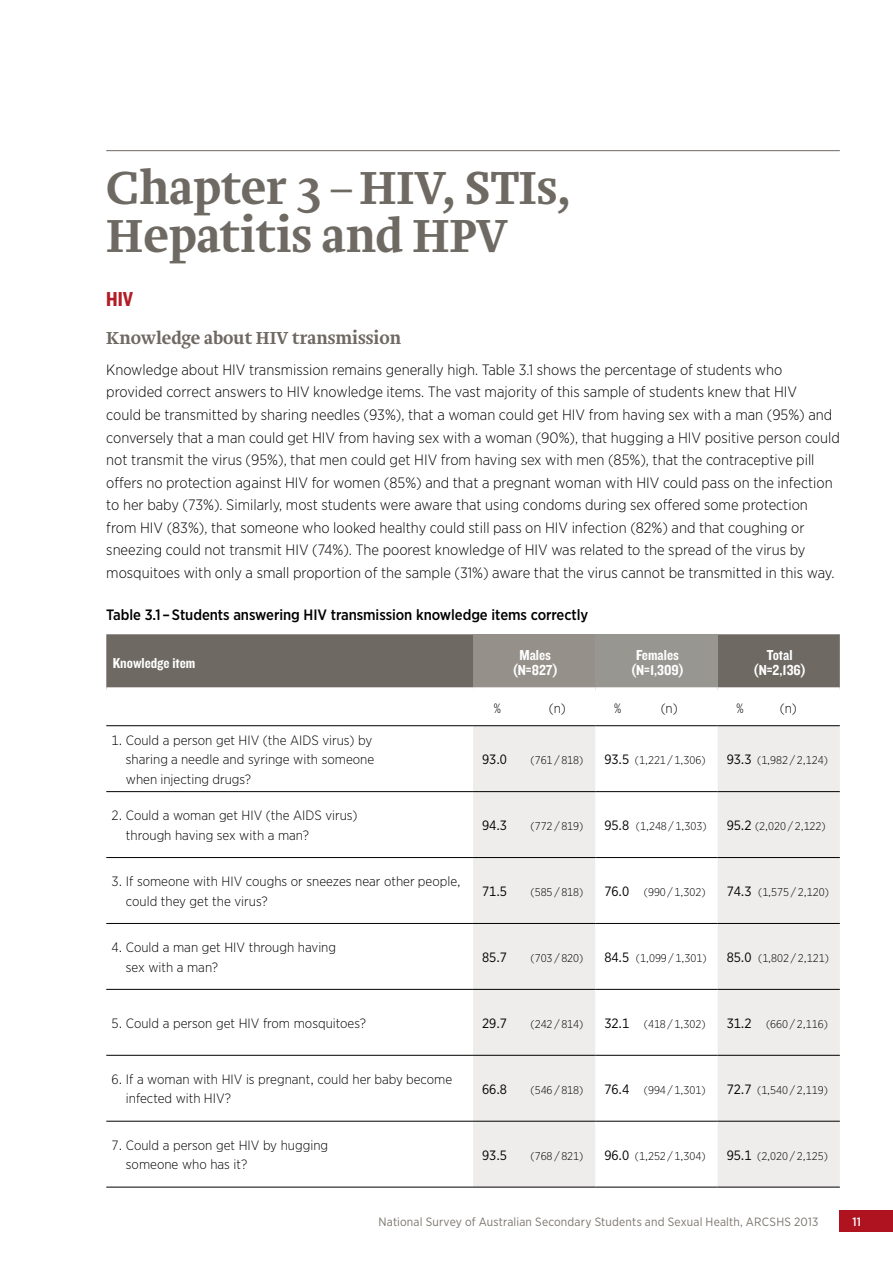
<style>
.page{position:relative;width:893px;height:1263px;background:#fff}
.page>*{position:absolute;margin:0;border:0;box-sizing:border-box;transform-origin:0 0}
.t1{font:500 48px/48px "Brioni Std";color:#6e6962}
.t2{font:21px "Knockout 50 Welterweight";color:#b21d27}
.t3{font:500 18px "Brioni Std";color:#6e6962}
.t4{font:300 15px/22.5px "Gotham Narrow";color:#000}
.t5{font:500 15px "Gotham Narrow";letter-spacing:-.005em;color:#000}
.t6{font:15px/15px "Knockout 50 Welterweight";color:#fff;text-align:center}
.t7{font:300 13.5px/19.5px "Gotham Narrow";color:#000}
.t8{font:13.5px "Gotham Narrow";letter-spacing:-.005em;color:#000}
.t9{font:12px "Gotham Narrow";letter-spacing:.015em;color:#7b756e}
.t10{font:500 12px "Gotham Narrow";color:#fff}
.t11{font:300 11.25px "Gotham Narrow";color:#000}
.s1{font-weight:400;font-size:13.5px}
</style>
<div class="page">
<div style="left:840px;top:1211px;width:53px;height:21px;background:#af131f"></div>
<hr style="left:106px;top:150px;width:734px;height:1px;background:#6e6962">
<div style="left:106px;top:634px;width:734px;height:53px;background:#6e6962"></div>
<div style="left:473px;top:634px;width:122px;height:55px;background:#96908a"></div>
<div style="left:595px;top:634px;width:123px;height:55px;background:#979691"></div>
<svg style="left:106px;top:726px;width:367px;height:461px"></svg>
<svg style="left:473px;top:726px;width:367px;height:461px;fill:#efedec"></svg>
<hr style="left:106px;top:791px;width:367px;height:1px;background:#000">
<hr style="left:473px;top:791px;width:122px;height:1px;background:#000">
<hr style="left:595px;top:791px;width:123px;height:1px;background:#000">
<hr style="left:106px;top:857px;width:367px;height:1px;background:#000">
<hr style="left:473px;top:857px;width:122px;height:1px;background:#000">
<hr style="left:595px;top:857px;width:123px;height:1px;background:#000">
<hr style="left:106px;top:923px;width:367px;height:1px;background:#000">
<hr style="left:473px;top:923px;width:122px;height:1px;background:#000">
<hr style="left:595px;top:923px;width:123px;height:1px;background:#000">
<hr style="left:106px;top:989px;width:367px;height:1px;background:#000">
<hr style="left:473px;top:989px;width:122px;height:1px;background:#000">
<hr style="left:595px;top:989px;width:123px;height:1px;background:#000">
<hr style="left:106px;top:1055px;width:367px;height:1px;background:#000">
<hr style="left:473px;top:1055px;width:122px;height:1px;background:#000">
<hr style="left:595px;top:1055px;width:123px;height:1px;background:#000">
<hr style="left:106px;top:1121px;width:367px;height:1px;background:#000">
<hr style="left:473px;top:1121px;width:122px;height:1px;background:#000">
<hr style="left:595px;top:1121px;width:123px;height:1px;background:#000">
<hr style="left:106px;top:1187px;width:367px;height:1px;background:#000">
<hr style="left:473px;top:1187px;width:122px;height:1px;background:#000">
<hr style="left:595px;top:1187px;width:123px;height:1px;background:#000">
<hr style="left:718px;top:791px;width:122px;height:1px;background:#000">
<hr style="left:718px;top:857px;width:122px;height:1px;background:#000">
<hr style="left:718px;top:923px;width:122px;height:1px;background:#000">
<hr style="left:718px;top:989px;width:122px;height:1px;background:#000">
<hr style="left:718px;top:1055px;width:122px;height:1px;background:#000">
<hr style="left:718px;top:1121px;width:122px;height:1px;background:#000">
<hr style="left:718px;top:1187px;width:122px;height:1px;background:#000">
<div style="left:473px;top:687px;width:122px;height:5px;background:#fff"></div>
<div style="left:595px;top:687px;width:123px;height:5px;background:#fff"></div>
<hr style="left:106px;top:725px;width:367px;height:1px;background:#000">
<hr style="left:473px;top:725px;width:122px;height:1px;background:#000">
<hr style="left:595px;top:725px;width:123px;height:1px;background:#000">
<hr style="left:718px;top:725px;width:122px;height:1px;background:#000">
<h1 class="t1" style="left:106px;top:164px;width:466px">Chapter 3–HIV, STIs,<br>Hepatitis and HPV</h1>
<h2 class="t2" style="left:106px;top:285px;width:28px">HIV</h2>
<p class="t3" style="left:106px;top:326px;width:296px">Knowledge about HIV transmission</p>
<p class="t4" style="left:106px;top:358px;width:735px">Knowledge about HIV transmission remains generally high. Table 3.1 shows the percentage of students who provided correct answers to HIV knowledge items. The vast majority of this sample of students knew that HIV<br>could be transmitted by sharing needles (93%), that a woman could get HIV from having sex with a man (95%) and conversely that a man could get HIV from having sex with a woman (90%), that hugging a HIV positive person could not transmit the virus (95%), that men could get HIV from having sex with men (85%), that the contraceptive pill offers no protection against HIV for women (85%) and that a pregnant woman with HIV could pass on the infection to her baby (73%). Similarly, most students were aware that using condoms during sex offered some protection from HIV (83%), that someone who looked healthy could still pass on HIV infection (82%) and that coughing or sneezing could not transmit HIV (74%). The poorest knowledge of HIV was related to the spread of the virus by mosquitoes with only a small proportion of the sample (31%) aware that the virus cannot be transmitted in this way.</p>
<p class="t5" style="left:106px;top:605px;width:483px">Table 3.1 – Students answering HIV transmission knowledge items correctly</p>
<p class="t6" style="left:113px;top:655px;width:84px">Knowledge item</p>
<p class="t6" style="left:512px;top:647px;width:47px">Males (N=827)</p>
<p class="t6" style="left:631px;top:647px;width:55px">Females (N=1,309)</p>
<p class="t6" style="left:753px;top:647px;width:54px">Total (N=2,136)</p>
<p class="t7" style="left:494px;top:698px;width:9px">%</p>
<p class="t7" style="left:549px;top:698px;width:19px">(n)</p>
<p class="t7" style="left:614px;top:698px;width:9px">%</p>
<p class="t7" style="left:661px;top:698px;width:19px">(n)</p>
<p class="t7" style="left:737px;top:698px;width:9px">%</p>
<p class="t7" style="left:780px;top:698px;width:19px">(n)</p>
<p class="t7" style="left:126px;top:730px;width:250px;text-indent:-14px">1. Could a person get HIV (the AIDS virus) by sharing a needle and syringe with someone when injecting drugs?</p>
<p class="t8" style="left:482px;top:751px;width:26px">93.0</p>
<p class="t11" style="left:531px;top:753px;width:54px">(761 / 818)</p>
<p class="t11" style="left:604px;top:753px;width:103px"><span class="s1">93.5</span> (1,221 / 1,306)</p>
<p class="t11" style="left:727px;top:753px;width:103px"><span class="s1">93.3</span> (1,982 / 2,124)</p>
<p class="t7" style="left:126px;top:805px;width:233px;text-indent:-14px">2. Could a woman get HIV (the AIDS virus) through having sex with a man?</p>
<p class="t8" style="left:482px;top:817px;width:26px">94.3</p>
<p class="t11" style="left:531px;top:819px;width:54px">(772 / 819)</p>
<p class="t11" style="left:604px;top:819px;width:104px"><span class="s1">95.8</span> (1,248 / 1,303)</p>
<p class="t11" style="left:727px;top:819px;width:101px"><span class="s1">95.2</span> (2,020 / 2,122)</p>
<p class="t7" style="left:126px;top:871px;width:336px;text-indent:-14px">3. If someone with HIV coughs or sneezes near other people, could they get the virus?</p>
<p class="t8" style="left:482px;top:883px;width:26px">71.5</p>
<p class="t11" style="left:531px;top:885px;width:54px">(585 / 818)</p>
<p class="t11" style="left:604px;top:885px;width:103px"><span class="s1">76.0</span> (990 / 1,302)</p>
<p class="t11" style="left:727px;top:885px;width:104px"><span class="s1">74.3</span> (1,575 / 2,120)</p>
<p class="t7" style="left:126px;top:937px;width:212px;text-indent:-14px">4. Could a man get HIV through having sex with a man?</p>
<p class="t8" style="left:482px;top:949px;width:26px">85.7</p>
<p class="t11" style="left:531px;top:951px;width:54px">(703 / 820)</p>
<p class="t11" style="left:604px;top:951px;width:104px"><span class="s1">84.5</span> (1,099 / 1,301)</p>
<p class="t11" style="left:727px;top:951px;width:104px"><span class="s1">85.0</span> (1,802 / 2,121)</p>
<p class="t7" style="left:112px;top:1013px;width:256px">5. Could a person get HIV from mosquitoes?</p>
<p class="t8" style="left:482px;top:1014px;width:26px">29.7</p>
<p class="t11" style="left:531px;top:1017px;width:54px">(242 / 814)</p>
<p class="t11" style="left:604px;top:1017px;width:103px"><span class="s1">32.1</span> (418 / 1,302)</p>
<p class="t11" style="left:727px;top:1017px;width:103px"><span class="s1">31.2</span> (660 / 2,116)</p>
<p class="t7" style="left:126px;top:1069px;width:328px;text-indent:-14px">6. If a woman with HIV is pregnant, could her baby become infected with HIV?</p>
<p class="t8" style="left:482px;top:1080px;width:26px">66.8</p>
<p class="t11" style="left:531px;top:1083px;width:54px">(546 / 818)</p>
<p class="t11" style="left:604px;top:1083px;width:103px"><span class="s1">76.4</span> (994 / 1,301)</p>
<p class="t11" style="left:727px;top:1083px;width:103px"><span class="s1">72.7</span> (1,540 / 2,119)</p>
<p class="t7" style="left:126px;top:1135px;width:204px;text-indent:-14px">7. Could a person get HIV by hugging someone who has it?</p>
<p class="t8" style="left:482px;top:1146px;width:26px">93.5</p>
<p class="t11" style="left:531px;top:1149px;width:54px">(768 / 821)</p>
<p class="t11" style="left:604px;top:1149px;width:103px"><span class="s1">96.0</span> (1,252 / 1,304)</p>
<p class="t11" style="left:727px;top:1149px;width:103px"><span class="s1">95.1</span> (2,020 / 2,125)</p>
<p class="t9" style="left:379px;top:1214px;width:441px">National Survey of Australian Secondary Students and Sexual Health, ARCSHS 2013</p>
<p class="t10" style="left:853px;top:1214px;width:10px">11</p>
</div>
